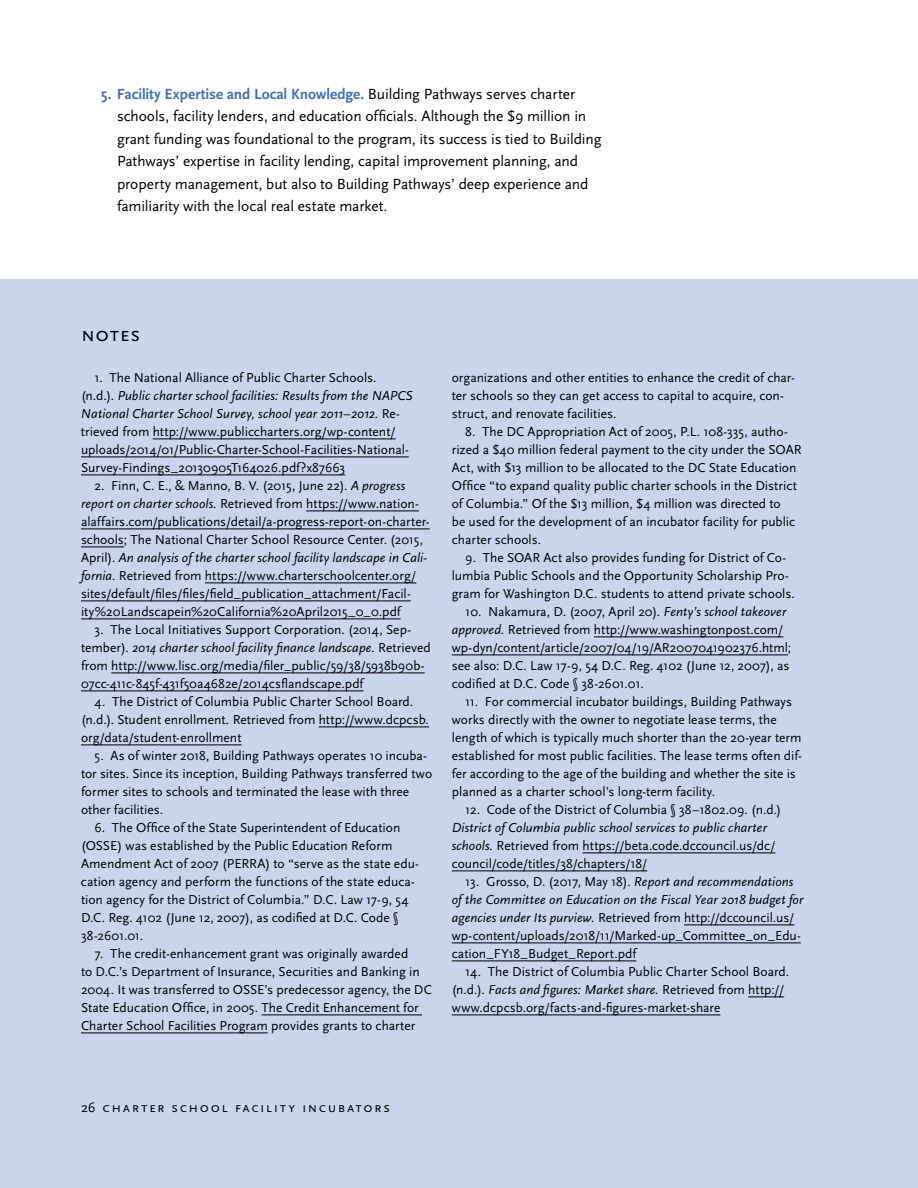
<style>
.page{position:relative;width:918px;height:1188px;background:#fff}
.page>*{position:absolute;margin:0;border:0;box-sizing:border-box;transform-origin:0 0}
.t1{font:21px "Scala Sans Pro";letter-spacing:.03em;color:#000}
.t2{font:15.3px/22.5px "Scala Sans";letter-spacing:-.005em;color:#000}
.t3{font:14.25px "Scala Sans Pro";letter-spacing:.105em;color:#000}
.t4{font:13.5px/18px "Scala Sans";color:#000}
.s1{font-weight:700;color:#4071b8}
.s2{font-style:italic}
.s3{font-family:"Scala Sans"}
</style>
<div class="page">
<div style="left:0;top:279px;width:918px;height:909px;background:#cad5ec"></div>
<hr style="left:153px;top:439px;width:243px;height:1px;background:#000">
<hr style="left:81px;top:457px;width:328px;height:1px;background:#000">
<hr style="left:81px;top:475px;width:264px;height:1px;background:#000">
<hr style="left:306px;top:511px;width:113px;height:1px;background:#000">
<hr style="left:81px;top:529px;width:349px;height:1px;background:#000">
<hr style="left:81px;top:547px;width:43px;height:1px;background:#000">
<hr style="left:205px;top:583px;width:211px;height:1px;background:#000">
<hr style="left:81px;top:601px;width:330px;height:1px;background:#000">
<hr style="left:81px;top:619px;width:320px;height:1px;background:#000">
<hr style="left:111px;top:673px;width:314px;height:1px;background:#000">
<hr style="left:81px;top:691px;width:282px;height:1px;background:#000">
<hr style="left:319px;top:727px;width:110px;height:1px;background:#000">
<hr style="left:81px;top:745px;width:161px;height:1px;background:#000">
<hr style="left:262px;top:1015px;width:160px;height:1px;background:#000">
<hr style="left:81px;top:1033px;width:187px;height:1px;background:#000">
<hr style="left:594px;top:637px;width:189px;height:1px;background:#000">
<hr style="left:452px;top:655px;width:336px;height:1px;background:#000">
<hr style="left:583px;top:853px;width:193px;height:1px;background:#000">
<hr style="left:452px;top:871px;width:195px;height:1px;background:#000">
<hr style="left:684px;top:925px;width:110px;height:1px;background:#000">
<hr style="left:452px;top:943px;width:349px;height:1px;background:#000">
<hr style="left:452px;top:961px;width:184px;height:1px;background:#000">
<hr style="left:748px;top:997px;width:36px;height:1px;background:#000">
<hr style="left:452px;top:1015px;width:268px;height:1px;background:#000">
<p class="t2" style="left:117px;top:83px;width:486px;text-indent:-16px"><span class="s1">5. Facility Expertise and Local Knowledge.</span> Building Pathways serves charter schools, facility lenders, and education officials. Although the $9 million in grant funding was foundational to the program, its success is tied to Building Pathways’ expertise in facility lending, capital improvement planning, and property management, but also to Building Pathways’ deep experience and familiarity with the local real estate market.</p>
<h1 class="t1" style="left:81px;top:323px;width:58px">notes</h1>
<p class="t4" style="left:81px;top:369px;width:333px;text-indent:14px">1. The National Alliance of Public Charter Schools. (n.d.). <span class="s2">Public charter school facilities: Results from the NAPCS National Charter School Survey, school year 2011–2012.</span> Re&shy;trieved from http://www.publiccharters.org/wp-content/ uploads/2014/01/Public-Charter-School-Facilities-National-Survey-Findings_20130905T164026.pdf?x87663</p>
<p class="t4" style="left:81px;top:477px;width:350px;text-indent:14px">2. Finn, C. E., &amp; Manno, B. V. (2015, June 22). <span class="s2">A progress report on charter schools.</span> Retrieved from https://www.nation&shy;alaffairs.com/publications/detail/a-progress-report-on-charter&shy;schools; The National Charter School Resource Center. (2015, April). <span class="s2">An analysis of the charter school facility landscape in Cali&shy;fornia.</span> Retrieved from https://www.charterschoolcenter.org/ sites/default/files/files/field_publication_attachment/Facil&shy;ity%20Landscapein%20California%20April2015_0_0.pdf</p>
<p class="t4" style="left:81px;top:621px;width:351px;text-indent:14px">3. The Local Initiatives Support Corporation. (2014, Sep&shy;tember). <span class="s2">2014 charter school facility finance landscape.</span> Retrieved from http://www.lisc.org/media/filer_public/59/38/5938b90b-07cc-411c-845f-431f50a4682e/2014csflandscape.pdf</p>
<p class="t4" style="left:81px;top:693px;width:350px;text-indent:14px">4. The District of Columbia Public Charter School Board. (n.d.). Student enrollment<span class="s2">.</span> Retrieved from http://www.dcpcsb. org/data/student-enrollment</p>
<p class="t4" style="left:81px;top:747px;width:353px;text-indent:14px">5. As of winter 2018, Building Pathways operates 10 incuba&shy;tor sites. Since its inception, Building Pathways transferred two former sites to schools and terminated the lease with three other facilities.</p>
<p class="t4" style="left:81px;top:819px;width:339px;text-indent:14px">6. The Office of the State Superintendent of Education (OSSE) was established by the Public Education Reform Amendment Act of 2007 (PERRA) to “serve as the state edu&shy;cation agency and perform the functions of the state educa&shy;tion agency for the District of Columbia.” D.C. Law 17-9, 54<br>D.C. Reg. 4102 (June 12, 2007), as codified at D.C. Code § 38-2601.01.</p>
<p class="t4" style="left:81px;top:945px;width:352px;text-indent:14px">7. The credit-enhancement grant was originally awarded<br>to D.C.’s Department of Insurance, Securities and Banking in 2004. It was transferred to OSSE’s predecessor agency, the DC State Education Office, in 2005. The Credit Enhancement for Charter School Facilities Program provides grants to charter</p>
<p class="t4" style="left:452px;top:369px;width:345px">organizations and other entities to enhance the credit of char&shy;ter schools so they can get access to capital to acquire, con&shy;struct, and renovate facilities.</p>
<p class="t4" style="left:452px;top:423px;width:351px;text-indent:14px">8. The DC Appropriation Act of 2005, P.L. 108-335, autho&shy;rized a $40 million federal payment to the city under the SOAR Act, with $13 million to be allocated to the DC State Education Office “to expand quality public charter schools in the District of Columbia.” Of the $13 million, $4 million was directed to<br>be used for the development of an incubator facility for public charter schools.</p>
<p class="t4" style="left:452px;top:549px;width:345px;text-align:center">9. The SOAR Act also provides funding for District of Co&shy;lumbia Public Schools and the Opportunity Scholarship Pro&shy;gram for Washington D.C. students to attend private schools.</p>
<p class="t4" style="left:452px;top:603px;width:341px;text-indent:14px">10. Nakamura, D. (2007, April 20). <span class="s2">Fenty’s school takeover approved.</span> Retrieved from http://www.washingtonpost.com/ wp-dyn/content/article/2007/04/19/AR2007041902376.html; see also: D.C. Law 17-9, 54 D.C. Reg. 4102 (June 12, 2007), as codified at D.C. Code § 38-2601.01.</p>
<p class="t4" style="left:452px;top:693px;width:352px;text-indent:14px">11. For commercial incubator buildings, Building Pathways works directly with the owner to negotiate lease terms, the length of which is typically much shorter than the 20-year term established for most public facilities. The lease terms often dif&shy;fer according to the age of the building and whether the site is planned as a charter school’s long-term facility.</p>
<p class="t4" style="left:465px;top:801px;width:318px">12. Code of the District of Columbia § 38–1802.09. (n.d.)</p>
<p class="t4" style="left:452px;top:819px;width:325px"><span class="s2">District of Columbia public school services to public charter schools.</span> Retrieved from https://beta.code.dccouncil.us/dc/ council/code/titles/38/chapters/18/</p>
<p class="t4" style="left:452px;top:873px;width:353px;text-indent:14px">13. Grosso, D. (2017, May 18). <span class="s2">Report and recommendations of the Committee on Education on the Fiscal Year 2018 budget for agencies under Its purview.</span> Retrieved from http://dccouncil.us/ wp-content/uploads/2018/11/Marked-up_Committee_on_Edu&shy;cation_FY18_Budget_Report.pdf</p>
<p class="t4" style="left:452px;top:963px;width:339px;text-indent:14px">14. The District of Columbia Public Charter School Board. (n.d.). <span class="s2">Facts and figures: Market share.</span> Retrieved from http:// www.dcpcsb.org/facts-and-figures-market-share</p>
<p class="t3" style="left:81px;top:1099px;width:40px"><span class="s3">26</span> CHARTER</p>
<p class="t3" style="left:172px;top:1099px;width:23px">SCHOOL</p>
<p class="t3" style="left:235px;top:1099px;width:29px">FACILITY</p>
<p class="t3" style="left:302px;top:1099px;width:31px">INCUBATOR</p>
<p class="t3" style="left:383px;top:1099px;width:8px">S</p>
</div>
